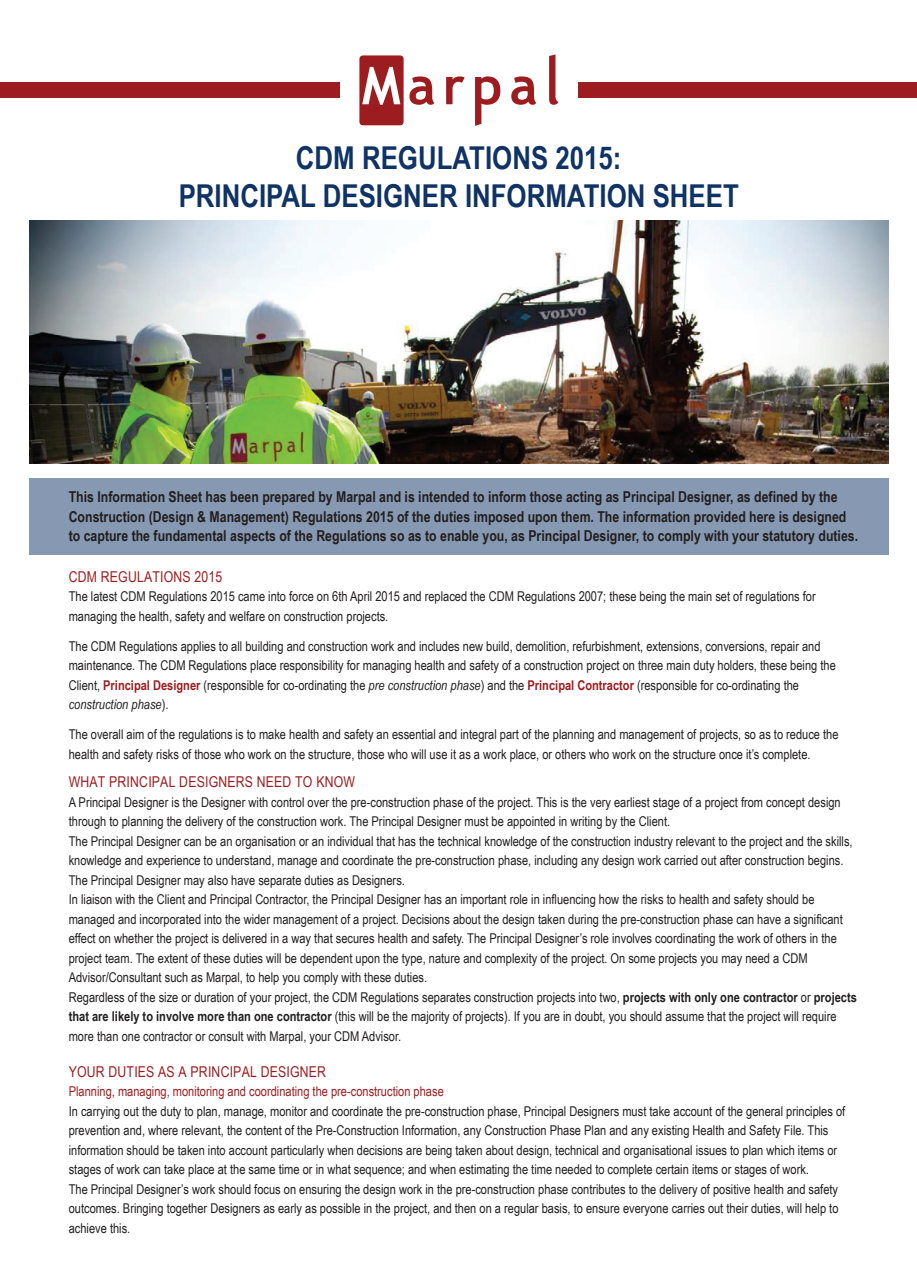
<style>
.page{position:relative;width:917px;height:1281px;background:#fff}
.page>*{position:absolute;margin:0;border:0;box-sizing:border-box;transform-origin:0 0}
.t1{font:700 31.5px/37.8px "Arial Narrow";color:#103365;text-align:center}
.t2{font:700 15px/19.5px "Arial Narrow";color:#211e1e}
.t3{font:15px "Arial Narrow";letter-spacing:.015em;color:#9d1c1f}
.t4{font:13.5px/19.5px "Arial Narrow";color:#211e1e}
.t5{font:13.5px "Arial Narrow";color:#9d1c1f}
.s1{font-weight:700;color:#9d1c1f}
.s2{font-style:italic}
.s3{font-weight:700}
</style>
<div class="page">
<div style="left:29px;top:478px;width:859px;height:76px;background:#8799b2"></div>
<div style="left:359px;top:55px;width:44px;height:70px;background:#9d1c1f;border-radius:3px"></div>
<svg style="left:362px;top:67px;width:38px;height:38px"></svg>
<svg style="left:409px;top:76px;width:25px;height:29px"></svg>
<svg style="left:446px;top:76px;width:18px;height:28px"></svg>
<svg style="left:475px;top:76px;width:25px;height:50px"></svg>
<svg style="left:511px;top:76px;width:25px;height:29px"></svg>
<svg style="left:549px;top:54px;width:9px;height:51px"></svg>
<div style="left:0;top:82px;width:339px;height:15px;background:#9d1c1f"></div>
<div style="left:578px;top:82px;width:338px;height:15px;background:#9d1c1f"></div>
<img style="left:29px;top:220px;width:859px;height:244px">
<h1 class="t1" style="left:179px;top:137px;width:561px">CDM REGULATIONS 2015:<br>PRINCIPAL DESIGNER INFORMATION SHEET</h1>
<p class="t2" style="left:69px;top:486px;width:790px">This Information Sheet has been prepared by Marpal and is intended to inform those acting as Principal Designer, as defined by the<br>Construction (Design &amp; Management) Regulations 2015 of the duties imposed upon them. The information provided here is designed to capture the fundamental aspects of the Regulations so as to enable you, as Principal Designer, to comply with your statutory duties.</p>
<p class="t3" style="left:69px;top:565px;width:155px">CDM REGULATIONS 2015</p>
<p class="t4" style="left:69px;top:586px;width:748px">The latest CDM Regulations 2015 came into force on 6th April 2015 and replaced the CDM Regulations 2007; these being the main set of regulations for managing the health, safety and welfare on construction projects.</p>
<p class="t4" style="left:69px;top:636px;width:768px">The CDM Regulations applies to all building and construction work and includes new build, demolition, refurbishment, extensions, conversions, repair and maintenance. The CDM Regulations place responsibility for managing health and safety of a construction project on three main duty holders, these being the Client, <span class="s1">Principal Designer</span> (responsible for co-ordinating the <span class="s2">pre construction phase</span>) and the <span class="s1">Principal Contractor</span> (responsible for co-ordinating the <span class="s2">construction phase</span>).</p>
<p class="t4" style="left:69px;top:724px;width:771px">The overall aim of the regulations is to make health and safety an essential and integral part of the planning and management of projects, so as to reduce the health and safety risks of those who work on the structure, those who will use it as a work place, or others who work on the structure once it’s complete.</p>
<p class="t3" style="left:69px;top:771px;width:288px">WHAT PRINCIPAL DESIGNERS NEED TO KNOW</p>
<p class="t4" style="left:69px;top:791px;width:789px">A Principal Designer is the Designer with control over the pre-construction phase of the project. This is the very earliest stage of a project from concept design through to planning the delivery of the construction work. The Principal Designer must be appointed in writing by the Client.<br>The Principal Designer can be an organisation or an individual that has the technical knowledge of the construction industry relevant to the project and the skills, knowledge and experience to understand, manage and coordinate the pre-construction phase, including any design work carried out after construction begins.<br>The Principal Designer may also have separate duties as Designers.<br>In liaison with the Client and Principal Contractor, the Principal Designer has an important role in influencing how the risks to health and safety should be managed and incorporated into the wider management of a project. Decisions about the design taken during the pre-construction phase can have a significant effect on whether the project is delivered in a way that secures health and safety. The Principal Designer’s role involves coordinating the work of others in the project team. The extent of these duties will be dependent upon the type, nature and complexity of the project. On some projects you may need a CDM Advisor/Consultant such as Marpal, to help you comply with these duties.<br>Regardless of the size or duration of your project, the CDM Regulations separates construction projects into two, <span class="s3">projects with only one contractor</span> or <span class="s3">projects that are likely to involve more than one contractor</span> (this will be the majority of projects). If you are in doubt, you should assume that the project will require more than one contractor or consult with Marpal, your CDM Advisor.</p>
<p class="t3" style="left:69px;top:1060px;width:259px">YOUR DUTIES AS A PRINCIPAL DESIGNER</p>
<p class="t5" style="left:69px;top:1081px;width:376px">Planning, managing, monitoring and coordinating the pre-construction phase</p>
<p class="t4" style="left:69px;top:1100px;width:778px">In carrying out the duty to plan, manage, monitor and coordinate the pre-construction phase, Principal Designers must take account of the general principles of prevention and, where relevant, the content of the Pre-Construction Information, any Construction Phase Plan and any existing Health and Safety File. This information should be taken into account particularly when decisions are being taken about design, technical and organisational issues to plan which items or stages of work can take place at the same time or in what sequence; and when estimating the time needed to complete certain items or stages of work.<br>The Principal Designer’s work should focus on ensuring the design work in the pre-construction phase contributes to the delivery of positive health and safety outcomes. Bringing together Designers as early as possible in the project, and then on a regular basis, to ensure everyone carries out their duties, will help to achieve this.</p>
</div>
